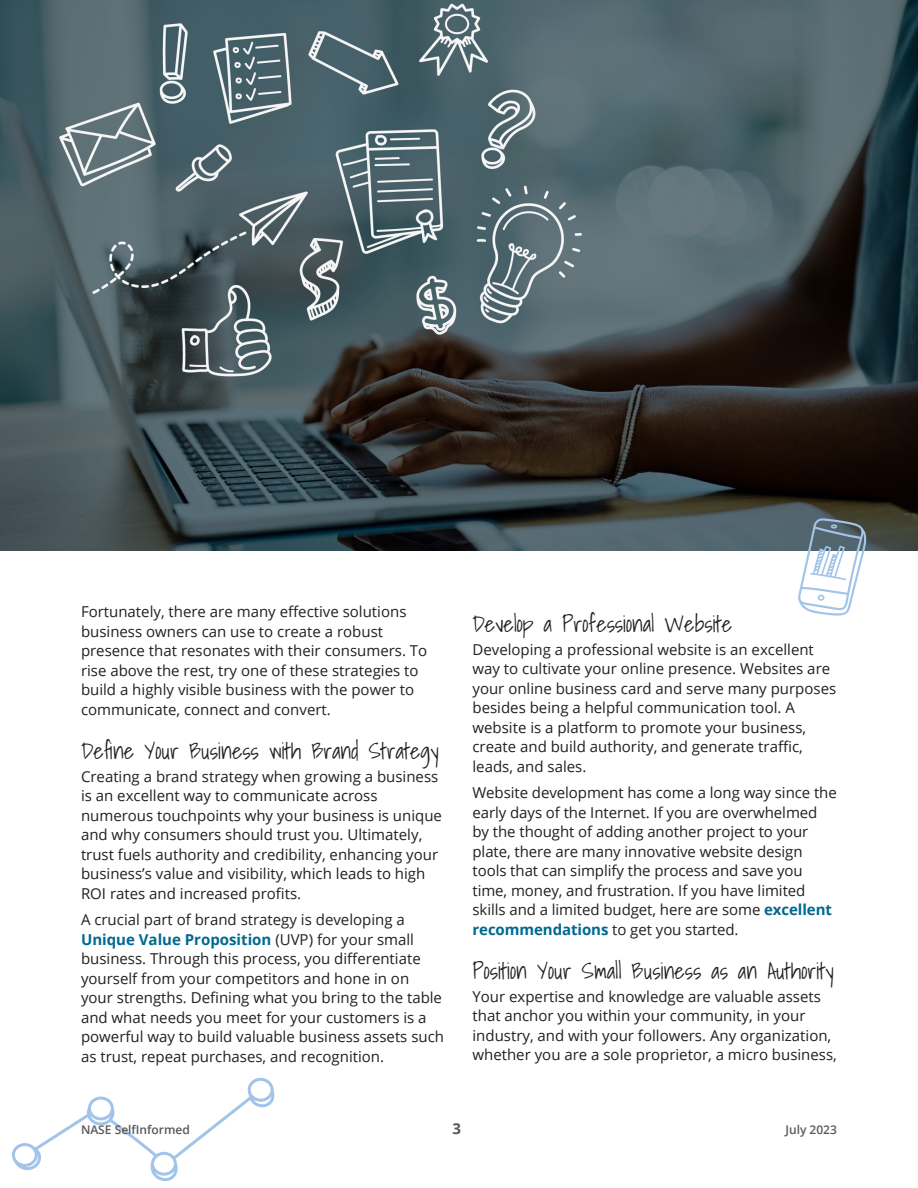
<style>
.page{position:relative;width:918px;height:1188px;background:#fff}
.page>*{position:absolute;margin:0;border:0;box-sizing:border-box;transform-origin:0 0}
.NASE_Main_Subhead{font:300 22.5px "Shadows Into";color:#231f20}
.NASE_Body_Copy{font:15px/19.5px "Open Sans";color:#231f20}
.t1{font:700 15px "Open Sans";color:#57585a}
.t2{font:600 12px "Open Sans";color:#57585a}
.s1{font-weight:700;color:#006890}
</style>
<div class="page">
<img style="left:0;top:0;width:918px;height:551px">
<svg style="left:798px;top:518px;width:68px;height:98px"></svg>
<svg style="left:12px;top:1078px;width:263px;height:103px"></svg>
<p class="NASE_Body_Copy" style="left:81px;top:602px;width:348px">Fortunately, there are many effective solutions business owners can use to create a robust presence that resonates with their consumers. To rise above the rest, try one of these strategies to build a highly visible business with the power to communicate, connect and convert.</p>
<p class="NASE_Main_Subhead" style="left:81px;top:733px;width:359px">Define Your Business with Brand Strategy</p>
<p class="NASE_Body_Copy" style="left:81px;top:766px;width:363px">Creating a brand strategy when growing a business is an excellent way to communicate across numerous touchpoints why your business is unique and why consumers should trust you. Ultimately, trust fuels authority and credibility, enhancing your business’s value and visibility, which leads to high ROI rates and increased profits.</p>
<p class="NASE_Body_Copy" style="left:81px;top:910px;width:365px">A crucial part of brand strategy is developing a <span class="s1">Unique Value Proposition</span> (UVP) for your small business. Through this process, you differentiate yourself from your competitors and hone in on your strengths. Defining what you bring to the table and what needs you meet for your customers is a powerful way to build valuable business assets such as trust, repeat purchases, and recognition.</p>
<p class="NASE_Main_Subhead" style="left:472px;top:606px;width:261px">Develop a Professional Website</p>
<p class="NASE_Body_Copy" style="left:472px;top:639px;width:365px">Developing a professional website is an excellent way to cultivate your online presence. Websites are your online business card and serve many purposes besides being a helpful communication tool. A website is a platform to promote your business, create and build authority, and generate traffic, leads, and sales.</p>
<p class="NASE_Body_Copy" style="left:472px;top:782px;width:366px">Website development has come a long way since the early days of the Internet. If you are overwhelmed by the thought of adding another project to your plate, there are many innovative website design tools that can simplify the process and save you time, money, and frustration. If you have limited skills and a limited budget, here are some <span class="s1">excellent recommendations</span> to get you started.</p>
<p class="NASE_Main_Subhead" style="left:472px;top:953px;width:363px">Position Your Small Business as an Authority</p>
<p class="NASE_Body_Copy" style="left:472px;top:986px;width:366px">Your expertise and knowledge are valuable assets that anchor you within your community, in your industry, and with your followers. Any organization, whether you are a sole proprietor, a micro business,</p>
<p class="t2" style="left:81px;top:1121px;width:110px">NASE SelfInformed</p>
<p class="t1" style="left:453px;top:1118px;width:10px">3</p>
<p class="t2" style="left:786px;top:1121px;width:53px">July 2023</p>
</div>
